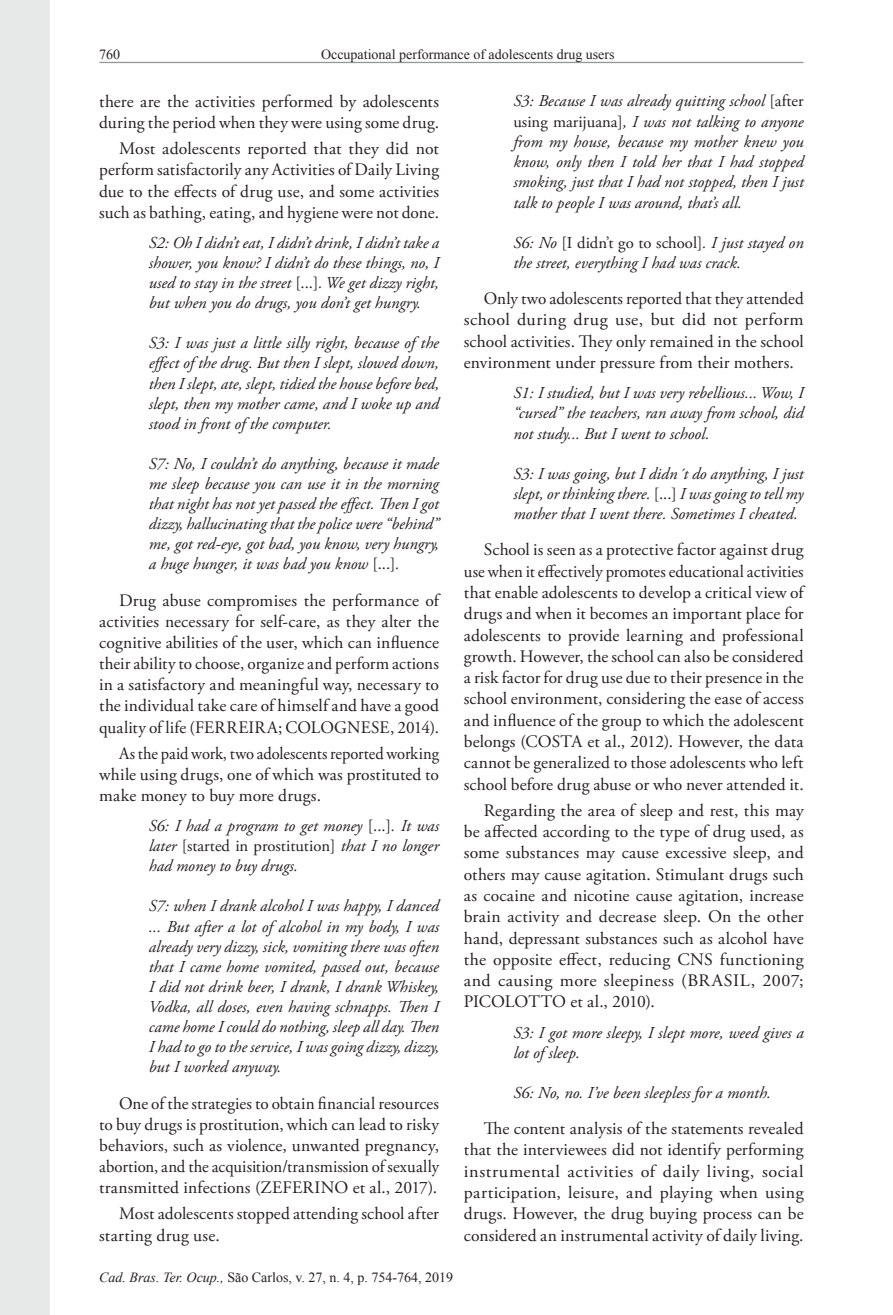
<style>
.page{position:relative;width:893px;height:1315px;background:#fff}
.page>*{position:absolute;margin:0;border:0;box-sizing:border-box;transform-origin:0 0}
.Paragraph{font:17.5px/21.3px "Adobe Garamond Pro";letter-spacing:.01em;color:#231f20;text-align:justify}
.Paragraph-2{font:17.5px/21.2px "Adobe Garamond Pro";letter-spacing:.01em;color:#231f20;text-align:justify;scale:.94 1}
.BlockQuote-Italico{font:italic 16.62px/20.1px "Adobe Garamond Pro";color:#231f20;text-align:justify}
.t1{font:14px "Times New Roman";color:#231f20}
.s1{font-style:normal}
.s2{font-style:italic}
</style>
<div class="page">
<div style="left:0;top:0;width:50px;height:1315px;background:#e7e8e8"></div>
<hr style="left:100px;top:62px;width:703px;height:1px;background:#949698">
<p class="t1" style="left:321px;top:45px;width:295px">Occupational performance of adolescents drug users</p>
<p class="Paragraph" style="left:99px;top:91px;width:341px">there are the activities performed by adolescents during the period when they were using some drug.</p>
<p class="Paragraph" style="left:99px;top:139px;width:341px;text-indent:20px">Most adolescents reported that they did not perform satisfactorily any Activities of Daily Living due to the effects of drug use, and some activities such as bathing, eating, and hygiene were not done.</p>
<p class="BlockQuote-Italico" style="left:149px;top:233px;width:292px">S2: Oh I didn’t eat, I didn’t drink, I didn’t take a shower, you know? I didn’t do these things, no, I used to stay in the street <span class="s1">[...]</span>. We get dizzy right, but when you do drugs, you don’t get hungry.</p>
<p class="BlockQuote-Italico" style="left:149px;top:333px;width:292px">S3: I was just a little silly right, because of the effect of the drug. But then I slept, slowed down, then I slept, ate, slept, tidied the house before bed, slept, then my mother came, and I woke up and stood in front of the computer.</p>
<p class="BlockQuote-Italico" style="left:149px;top:454px;width:292px">S7: No, I couldn’t do anything, because it made me sleep because you can use it in the morning that night has not yet passed the effect. Then I got dizzy, hallucinating that the police were “behind” me, got red-eye, got bad, you know, very hungry, a huge hunger, it was bad you know <span class="s1">[...]</span>.</p>
<p class="Paragraph" style="left:99px;top:590px;width:341px;text-indent:20px">Drug abuse compromises the performance of activities necessary for self-care, as they alter the cognitive abilities of the user, which can influence their ability to choose, organize and perform actions in a satisfactory and meaningful way, necessary to the individual take care of himself and have a good quality of life (FERREIRA; COLOGNESE, 2014).</p>
<p class="Paragraph-2" style="left:99px;top:743px;width:363px;text-indent:20px">As the paid work, two adolescents reported working while using drugs, one of which was prostituted to make money to buy more drugs.</p>
<p class="BlockQuote-Italico" style="left:149px;top:816px;width:292px">S6: I had a program to get money <span class="s1">[...]</span>. It was later <span class="s1">[started in prostitution]</span> that I no longer had money to buy drugs.</p>
<p class="BlockQuote-Italico" style="left:149px;top:896px;width:292px">S7: when I drank alcohol I was happy, I danced ... But after a lot of alcohol in my body, I was already very dizzy, sick, vomiting there was often that I came home vomited, passed out, because I did not drink beer, I drank, I drank Whiskey, Vodka, all doses, even having schnapps. Then I came home I could do nothing, sleep all day. Then I had to go to the service, I was going dizzy, dizzy, but I worked anyway.</p>
<p class="Paragraph" style="left:99px;top:1093px;width:341px;text-indent:20px">One of the strategies to obtain financial resources to buy drugs is prostitution, which can lead to risky behaviors, such as violence, unwanted pregnancy, abortion, and the acquisition/transmission of sexually transmitted infections (ZEFERINO et al., 2017).</p>
<p class="Paragraph" style="left:99px;top:1203px;width:341px;text-indent:20px">Most adolescents stopped attending school after starting drug use.</p>
<p class="BlockQuote-Italico" style="left:513px;top:91px;width:292px">S3: Because I was already quitting school <span class="s1">[after using marijuana]</span>, I was not talking to anyone from my house, because my mother knew you know, only then I told her that I had stopped smoking, just that I had not stopped, then I just talk to people I was around, that’s all.</p>
<p class="BlockQuote-Italico" style="left:513px;top:233px;width:292px">S6: No <span class="s1">[I didn’t go to school]</span>. I just stayed on the street, everything I had was crack.</p>
<p class="Paragraph" style="left:464px;top:288px;width:341px;text-indent:20px">Only two adolescents reported that they attended school during drug use, but did not perform school activities. They only remained in the school environment under pressure from their mothers.</p>
<p class="BlockQuote-Italico" style="left:513px;top:383px;width:292px">S1: I studied, but I was very rebellious... Wow, I “cursed” the teachers, ran away from school, did not study... But I went to school.</p>
<p class="BlockQuote-Italico" style="left:513px;top:464px;width:292px">S3: I was going, but I didn´t do anything, I just slept, or thinking there. <span class="s1">[...]</span> I was going to tell my mother that I went there. Sometimes I cheated.</p>
<p class="Paragraph" style="left:464px;top:540px;width:341px;text-indent:20px">School is seen as a protective factor against drug use when it effectively promotes educational activities that enable adolescents to develop a critical view of drugs and when it becomes an important place for adolescents to provide learning and professional growth. However, the school can also be considered a risk factor for drug use due to their presence in the school environment, considering the ease of access and influence of the group to which the adolescent belongs (COSTA et al., 2012). However, the data cannot be generalized to those adolescents who left school before drug abuse or who never attended it.</p>
<p class="Paragraph" style="left:464px;top:800px;width:341px;text-indent:20px">Regarding the area of sleep and rest, this may be affected according to the type of drug used, as some substances may cause excessive sleep, and others may cause agitation. Stimulant drugs such as cocaine and nicotine cause agitation, increase brain activity and decrease sleep. On the other hand, depressant substances such as alcohol have the opposite effect, reducing CNS functioning and causing more sleepiness (BRASIL, 2007; PICOLOTTO et al., 2010).</p>
<p class="BlockQuote-Italico" style="left:513px;top:1022px;width:292px">S3: I got more sleepy, I slept more, weed gives a lot of sleep.</p>
<p class="BlockQuote-Italico" style="left:513px;top:1083px;width:259px">S6: No, no. I’ve been sleepless for a month.</p>
<p class="Paragraph" style="left:464px;top:1118px;width:341px;text-indent:20px">The content analysis of the statements revealed that the interviewees did not identify performing instrumental activities of daily living, social participation, leisure, and playing when using drugs. However, the drug buying process can be considered an instrumental activity of daily living.</p>
<p class="t1" style="left:99px;top:1268px;width:356px"><span class="s2">Cad. Bras. Ter. Ocup.,</span> São Carlos, v. 27, n. 4, p. 754-764, 2019</p>
</div>
